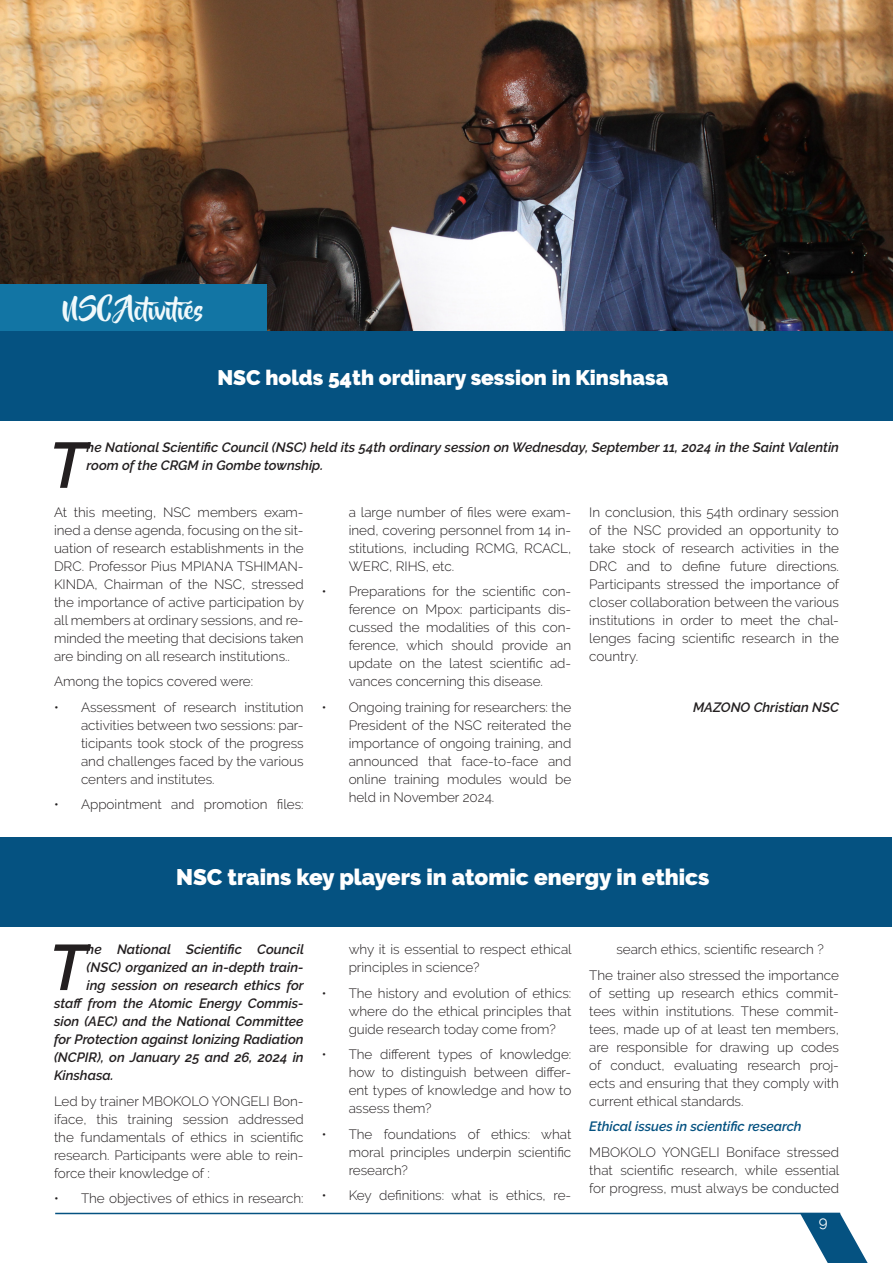
<style>
.page{position:relative;width:893px;height:1263px;background:#fff}
.page>*{position:absolute;margin:0;border:0;box-sizing:border-box;transform-origin:0 0}
.t1{font:italic 600 64.2px "Raleway";color:#231f20}
.t2{font:25.5px "Beyond The Mountains";color:#f0f9fb}
.t3{font:900 22.5px "Raleway";color:#fff}
.t4{font:900 21px "Raleway";color:#fff}
.t5{font:15px "Raleway";color:#fff}
.t6{font:300 13.5px/18px "Raleway";color:#231f20;text-align:justify}
.t7{font:italic 600 13.5px/18px "Raleway";color:#231f20}
.t8{font:italic 600 13.5px "Raleway";color:#055281}
</style>
<div class="page">
<hr style="left:55px;top:1213px;width:785px;height:1px;background:#055281">
<svg style="left:800px;top:1213px;width:68px;height:50px"></svg>
<img style="left:0;top:0;width:893px;height:331px">
<div style="left:0;top:284px;width:266px;height:52px;background:#1275a4"></div>
<div style="left:0;top:331px;width:893px;height:90px;background:#055281"></div>
<div style="left:0;top:837px;width:892px;height:90px;background:#055281"></div>
<p class="t2" style="left:63px;top:296px;width:142px">NSC Activitiés</p>
<p class="t4" style="left:217px;top:365px;width:452px">NSC holds 54th ordinary session in Kinshasa</p>
<p class="t7" style="left:87px;top:438px;width:754px">he National Scientific Council (NSC) held its 54th ordinary session on Wednesday, September 11, 2024 in the Saint Valentin room of the CRGM in Gombe township.</p>
<p class="t6" style="left:54px;top:503px;width:252px">At this meeting, NSC members exam&shy;ined a dense agenda, focusing on the sit&shy;uation of research establishments in the DRC. Professor Pius MPIANA TSHIMAN-KINDA, Chairman of the NSC, stressed the importance of active participation by all members at ordinary sessions, and re&shy;minded the meeting that decisions taken are binding on all research institutions..</p>
<p class="t6" style="left:54px;top:672px;width:201px">Among the topics covered were:</p>
<p class="t6" style="left:81px;top:698px;width:224px;text-indent:-27px">• Assessment of research institution activities between two sessions: par&shy;ticipants took stock of the progress and challenges faced by the various centers and institutes.</p>
<p class="t6" style="left:54px;top:795px;width:251px">• Appointment and promotion files:</p>
<p class="t1" style="left:49px;top:428px;width:39px">T</p>
<p class="t6" style="left:349px;top:503px;width:224px">a large number of files were exam&shy;ined, covering personnel from 14 in&shy;stitutions, including RCMG, RCACL, WERC, RIHS, etc.</p>
<p class="t6" style="left:349px;top:582px;width:224px;text-indent:-27px">• Preparations for the scientific con&shy;ference on Mpox: participants dis&shy;cussed the modalities of this con&shy;ference, which should provide an update on the latest scientific ad&shy;vances concerning this disease.</p>
<p class="t6" style="left:349px;top:698px;width:224px;text-indent:-27px">• Ongoing training for researchers: the President of the NSC reiterated the importance of ongoing training, and announced that face-to-face and online training modules would be held in November 2024.</p>
<p class="t6" style="left:589px;top:503px;width:251px">In conclusion, this 54th ordinary session of the NSC provided an opportunity to take stock of research activities in the DRC and to define future directions.<br>Participants stressed the importance of closer collaboration between the various institutions in order to meet the chal&shy;lenges facing scientific research in the country.</p>
<p class="t7" style="left:693px;top:698px;width:147px">MAZONO Christian NSC</p>
<p class="t3" style="left:176px;top:864px;width:535px">NSC trains key players in atomic energy in ethics</p>
<p class="t7" style="left:87px;top:940px;width:219px">he National Scientific Council</p>
<p class="t7" style="left:87px;top:958px;width:219px">(NSC) organized an in-depth train-</p>
<p class="t7" style="left:87px;top:976px;width:219px">ing session on research ethics for</p>
<p class="t7" style="left:54px;top:994px;width:251px">staff from the Atomic Energy Commis-</p>
<p class="t7" style="left:54px;top:1012px;width:251px">sion (AEC) and the National Committee</p>
<p class="t7" style="left:54px;top:1030px;width:251px">for Protection against Ionizing Radiation</p>
<p class="t7" style="left:54px;top:1048px;width:251px">(NCPIR), on January 25 and 26, 2024 in</p>
<p class="t7" style="left:54px;top:1066px;width:61px">Kinshasa.</p>
<p class="t6" style="left:54px;top:1092px;width:251px">Led by trainer MBOKOLO YONGELI Bon&shy;iface, this training session addressed the fundamentals of ethics in scientific research. Participants were able to rein&shy;force their knowledge of :</p>
<p class="t6" style="left:54px;top:1189px;width:251px">• The objectives of ethics in research:</p>
<p class="t1" style="left:49px;top:930px;width:39px">T</p>
<p class="t6" style="left:349px;top:940px;width:225px">why it is essential to respect ethical principles in science?</p>
<p class="t6" style="left:349px;top:984px;width:224px;text-indent:-27px">• The history and evolution of ethics: where do the ethical principles that guide research today come from?</p>
<p class="t6" style="left:349px;top:1045px;width:224px;text-indent:-27px">• The different types of knowledge: how to distinguish between differ&shy;ent types of knowledge and how to assess them?</p>
<p class="t6" style="left:349px;top:1125px;width:224px;text-indent:-27px">• The foundations of ethics: what moral principles underpin scientific research?</p>
<p class="t6" style="left:322px;top:1186px;width:251px">• Key definitions: what is ethics, re-</p>
<p class="t6" style="left:616px;top:940px;width:209px">search ethics, scientific research ?</p>
<p class="t6" style="left:589px;top:966px;width:251px">The trainer also stressed the importance of setting up research ethics commit&shy;tees within institutions. These commit&shy;tees, made up of at least ten members, are responsible for drawing up codes of conduct, evaluating research proj&shy;ects and ensuring that they comply with current ethical standards.</p>
<p class="t8" style="left:589px;top:1118px;width:214px">Ethical issues in scientific research</p>
<p class="t6" style="left:589px;top:1143px;width:252px">MBOKOLO YONGELI Boniface stressed that scientific research, while essential for progress, must always be conducted</p>
<p class="t5" style="left:819px;top:1213px;width:10px">9</p>
</div>
